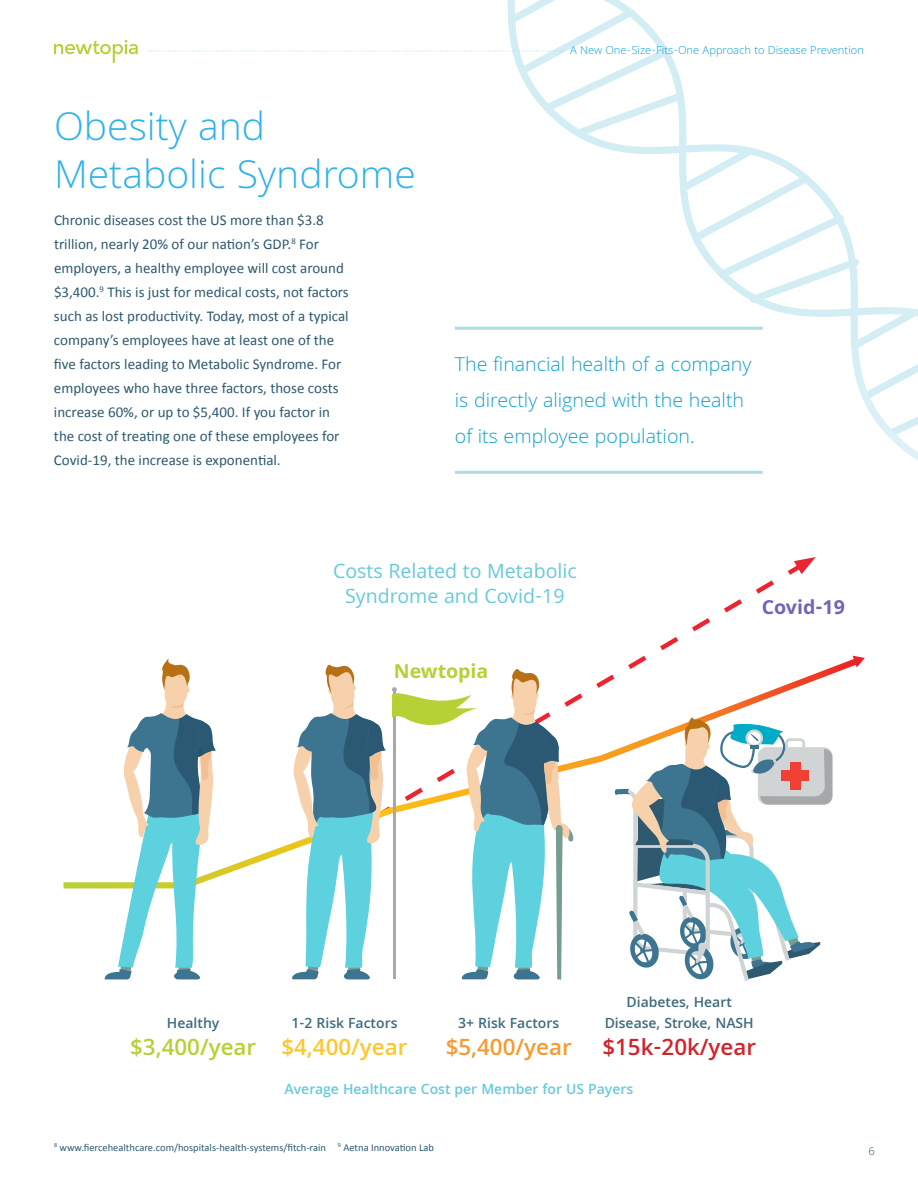
<style>
.page{position:relative;width:918px;height:1188px;background:#fff}
.page>*{position:absolute;margin:0;border:0;box-sizing:border-box;transform-origin:0 0}
.t1{font:300 42px/48px "Khula";color:#2eb3e8}
.t2{font:600 24px "Khula";color:#d2232a}
.t3{font:600 24px "Khula";color:#b5d136}
.t4{font:600 24px "Khula";color:#ffc62c}
.t5{font:600 24px "Khula";color:#f89a2f}
.t6{font:300 21px/36px "Khula";color:#0aa1cf}
.t7{font:21px/25.2px "Khula";color:#65cada;text-align:center}
.t8{font:700 21px "Khula";color:#b5d136}
.t9{font:700 21px "Khula";color:#7064b9}
.t10{font:15px/24px "Calibri";color:#2e596e}
.t11{font:600 15px/21px "Khula";color:#3d6b7d;text-align:center}
.t12{font:600 15px "Khula";color:#65cada}
.t13{font:300 12px "Khula";color:#0aa1cf}
.t14{font:300 12px "Khula";color:#2e596e}
.t15{font:10.5px "Calibri";color:#2e596e}
</style>
<div class="page">
<svg style="left:508px;top:98px;width:410px;height:363px"></svg>
<svg style="left:794px;top:557px;width:22px;height:17px"></svg>
<svg style="left:64px;top:659px;width:789px;height:229px"></svg>
<svg style="left:853px;top:656px;width:11px;height:11px"></svg>
<svg style="left:103px;top:658px;width:113px;height:321px"></svg>
<svg style="left:287px;top:664px;width:99px;height:315px"></svg>
<svg style="left:614px;top:715px;width:218px;height:266px"></svg>
<svg style="left:392px;top:669px;width:181px;height:310px"></svg>
<hr style="left:455px;top:327px;width:308px;height:3px;background:#abdee3">
<hr style="left:455px;top:471px;width:308px;height:3px;background:#abdee3">
<svg style="left:54px;top:40px;width:84px;height:23px"></svg>
<svg style="left:149px;top:0;width:535px;height:137px"></svg>
<h1 class="t1" style="left:54px;top:106px;width:363px">Obesity and<br>Metabolic Syndrome</h1>
<p class="t10" style="left:54px;top:208px;width:296px">Chronic diseases cost the US more than $3.8 trillion, nearly 20% of our nation’s GDP.<sup>8</sup> For employers, a healthy employee will cost around $3,400.<sup>9</sup> This is just for medical costs, not factors such as lost productivity. Today, most of a typical company’s employees have at least one of the five factors leading to Metabolic Syndrome. For employees who have three factors, those costs increase 60%, or up to $5,400. If you factor in the cost of treating one of these employees for Covid-19, the increase is exponential.</p>
<p class="t13" style="left:570px;top:43px;width:295px">A New One-Size-Fits-One Approach to Disease Prevention</p>
<h3 class="t6" style="left:455px;top:349px;width:298px">The financial health of a company is directly aligned with the health of its employee population.</h3>
<h3 class="t7" style="left:333px;top:558px;width:245px">Costs Related to Metabolic<br>Syndrome and Covid-19</h3>
<h3 class="t8" style="left:394px;top:658px;width:96px">Newtopia</h3>
<h3 class="t9" style="left:762px;top:595px;width:85px">Covid-19</h3>
<p class="t11" style="left:167px;top:1012px;width:54px">Healthy</p>
<h2 class="t3" style="left:130px;top:1032px;width:127px">$3,400/year</h2>
<p class="t11" style="left:291px;top:1012px;width:108px">1-2 Risk Factors</p>
<h2 class="t4" style="left:281px;top:1032px;width:128px">$4,400/year</h2>
<p class="t11" style="left:458px;top:1012px;width:102px">3+ Risk Factors</p>
<h2 class="t5" style="left:446px;top:1032px;width:127px">$5,400/year</h2>
<p class="t11" style="left:605px;top:991px;width:151px">Diabetes, Heart<br>Disease, Stroke, NASH</p>
<h2 class="t2" style="left:602px;top:1032px;width:155px">$15k-20k/year</h2>
<p class="t12" style="left:285px;top:1080px;width:350px">Average Healthcare Cost per Member for US Payers</p>
<p class="t15" style="left:54px;top:1141px;width:381px"><sup>8</sup> www.fiercehealthcare.com/hospitals-health-systems/fitch-rain <sup>9</sup> Aetna Innovation Lab</p>
<p class="t14" style="left:868px;top:1144px;width:8px">6</p>
</div>
